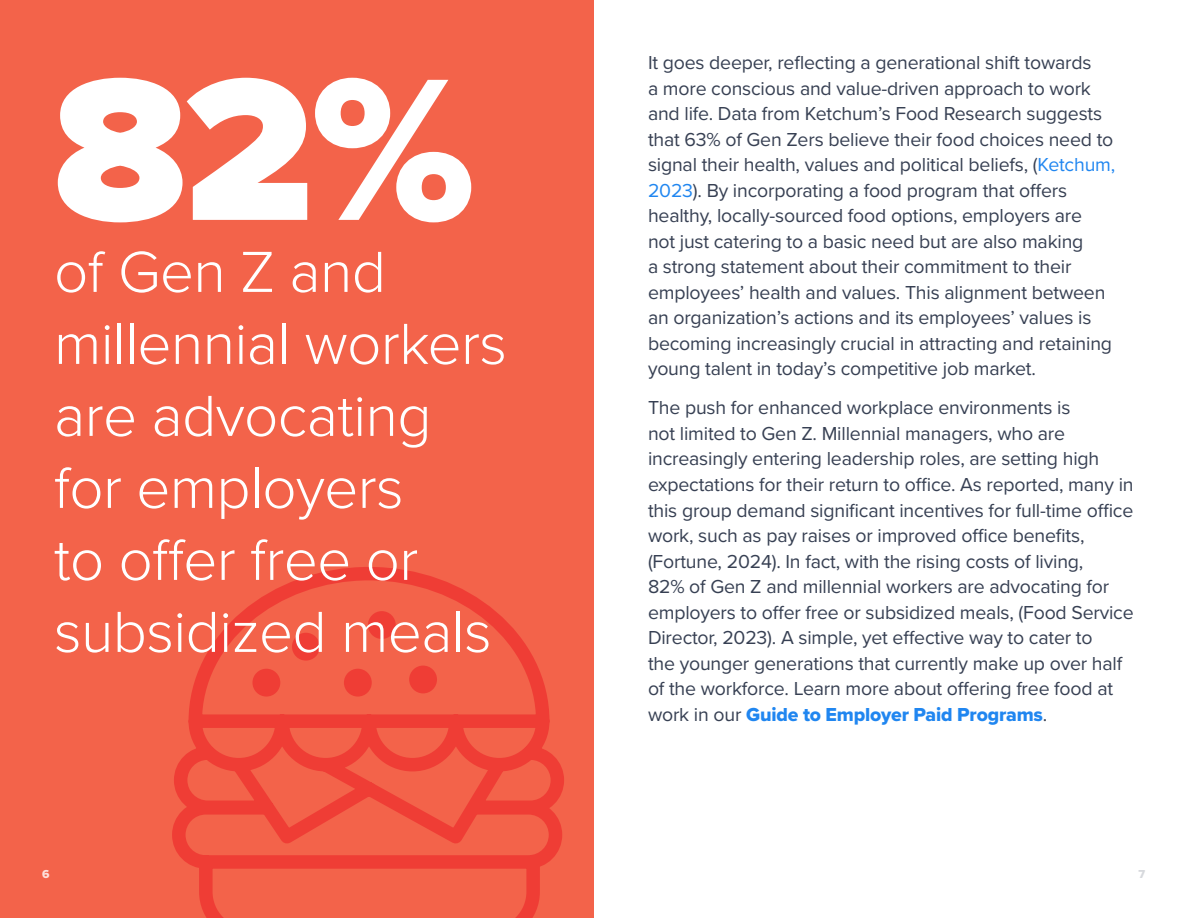
<style>
.page{position:relative;width:1188px;height:918px;background:#fff}
.page>*{position:absolute;margin:0;border:0;box-sizing:border-box;transform-origin:0 0}
.t1{font:900 210px "Proxima Nova";color:#fff}
.t2{font:300 60px/72px "Proxima Nova";letter-spacing:-.01em;color:#fff}
.t3{font:19.5px/25.5px "Proxima Nova";letter-spacing:-.01em;color:#374053}
.t4{font:19.5px "Proxima Nova Extrabld";letter-spacing:-.01em;color:#2086f0}
.t5{font:12px "Proxima Nova Extrabld";color:#fde0db}
.t6{font:12px "Proxima Nova Extrabld";color:#d7d9dd}
.s1{color:#2086f0}
.s2{font-family:"Proxima Nova";color:#374053}
</style>
<div class="page">
<div style="left:0;top:0;width:594px;height:918px;background:#f3634a"></div>
<svg style="left:172px;top:567px;width:392px;height:351px"></svg>
<div style="left:252px;top:669px;width:28px;height:28px;background:#ef3d35;border-radius:50%"></div>
<div style="left:344px;top:669px;width:28px;height:28px;background:#ef3d35;border-radius:50%"></div>
<div style="left:368px;top:611px;width:28px;height:28px;background:#ef3d35;border-radius:50%"></div>
<div style="left:292px;top:633px;width:28px;height:28px;background:#ef3d35;border-radius:50%"></div>
<div style="left:409px;top:666px;width:28px;height:27px;background:#ef3d35;border-radius:50%"></div>
<h1 class="t1" style="left:54px;top:-7px;width:423px">82%</h1>
<h2 class="t2" style="left:54px;top:233px;width:454px">of Gen Z and millennial workers are advocating for employers<br>to offer free or subsidized meals</h2>
<p class="t3" style="left:648px;top:49px;width:469px">It goes deeper, reflecting a generational shift towards<br>a more conscious and value-driven approach to work and life. Data from Ketchum’s Food Research suggests that 63% of Gen Zers believe their food choices need to signal their health, values and political beliefs, (<span class="s1">Ketchum, 2023</span>). By incorporating a food program that offers healthy, locally-sourced food options, employers are<br>not just catering to a basic need but are also making<br>a strong statement about their commitment to their employees’ health and values. This alignment between an organization’s actions and its employees’ values is becoming increasingly crucial in attracting and retaining young talent in today’s competitive job market.</p>
<p class="t3" style="left:648px;top:394px;width:487px">The push for enhanced workplace environments is<br>not limited to Gen Z. Millennial managers, who are increasingly entering leadership roles, are setting high expectations for their return to office. As reported, many in this group demand significant incentives for full-time office work, such as pay raises or improved office benefits, (Fortune, 2024). In fact, with the rising costs of living,<br>82% of Gen Z and millennial workers are advocating for employers to offer free or subsidized meals, (Food Service Director, 2023). A simple, yet effective way to cater to<br>the younger generations that currently make up over half of the workforce. Learn more about offering free food at</p>
<p class="t4" style="left:648px;top:700px;width:401px"><span class="s2">work in our</span> Guide to Employer Paid Programs<span class="s2">.</span></p>
<p class="t5" style="left:42px;top:865px;width:9px">6</p>
<p class="t6" style="left:1139px;top:865px;width:8px">7</p>
</div>
